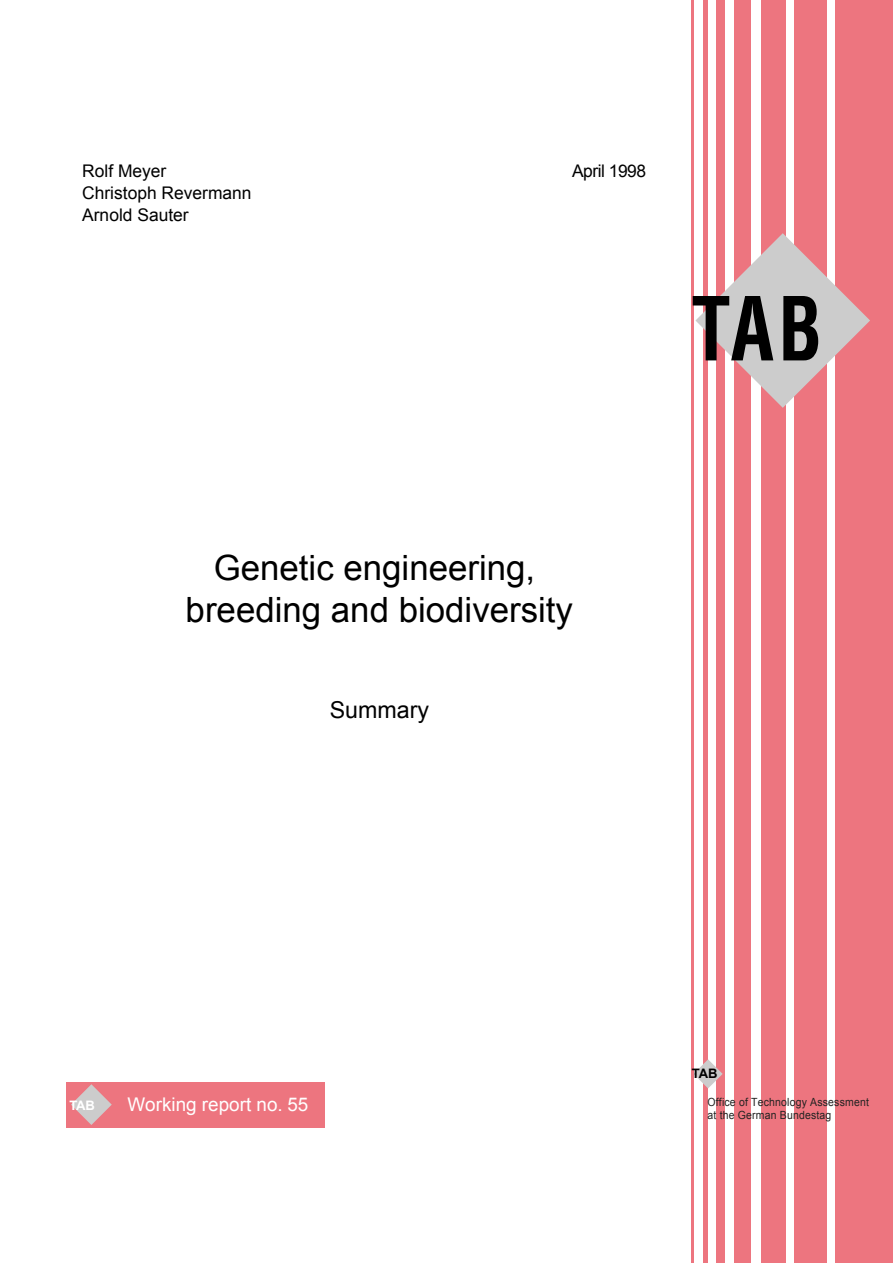
<style>
.page{position:relative;width:893px;height:1263px;background:#fff}
.page>*{position:absolute;margin:0;border:0;box-sizing:border-box;transform-origin:0 0}
.t1{font:34.8px/41.8px "Arial";color:#000;text-align:center}
.t2{font:23.25px "Arial";color:#000}
.t3{font:18.9px "Arial";color:#fff}
.t4{font:17.4px/22.2px "Arial";color:#000}
.t5{font:17.4px "Arial";letter-spacing:-.03em;color:#000}
.t6{font:700 13.05px "Arial";color:#fff}
.t7{font:700 13.05px "Arial";color:#000}
.t8{font:11.25px/13.5px "Arial";letter-spacing:.015em;color:#232322;scale:.93 1}
</style>
<div class="page">
<div style="left:66px;top:1082px;width:258px;height:45px;background:#ed757f"></div>
<hr style="left:691px;top:0;width:2px;height:1263px;background:#ed757f">
<hr style="left:704px;top:0;width:4px;height:1263px;background:#ed757f">
<div style="left:716px;top:0;width:8px;height:1263px;background:#ed757f"></div>
<div style="left:735px;top:0;width:16px;height:1263px;background:#ed757f"></div>
<div style="left:761px;top:0;width:25px;height:1263px;background:#ed757f"></div>
<div style="left:794px;top:0;width:33px;height:1263px;background:#ed757f"></div>
<div style="left:835px;top:0;width:58px;height:1263px;background:#ed757f"></div>
<svg style="left:693px;top:233px;width:177px;height:175px"></svg>
<svg style="left:71px;top:1084px;width:41px;height:41px"></svg>
<svg style="left:693px;top:1059px;width:30px;height:29px"></svg>
<h3 class="t4" style="left:82px;top:160px;width:86px">Rolf Meyer</h3>
<h3 class="t5" style="left:572px;top:159px;width:75px">April 1998</h3>
<h3 class="t4" style="left:82px;top:182px;width:171px">Christoph Revermann<br>Arnold Sauter</h3>
<h1 class="t1" style="left:186px;top:547px;width:389px">Genetic engineering, breeding and biodiversity</h1>
<h2 class="t2" style="left:330px;top:694px;width:101px">Summary</h2>
<p class="t6" style="left:69px;top:1097px;width:27px">TAB</p>
<h3 class="t3" style="left:127px;top:1092px;width:182px">Working report no. 55</h3>
<p class="t7" style="left:692px;top:1064px;width:27px">TAB</p>
<p class="t8" style="left:707px;top:1095px;width:175px">Office of Technology Assessment at the German Bundestag</p>
</div>
